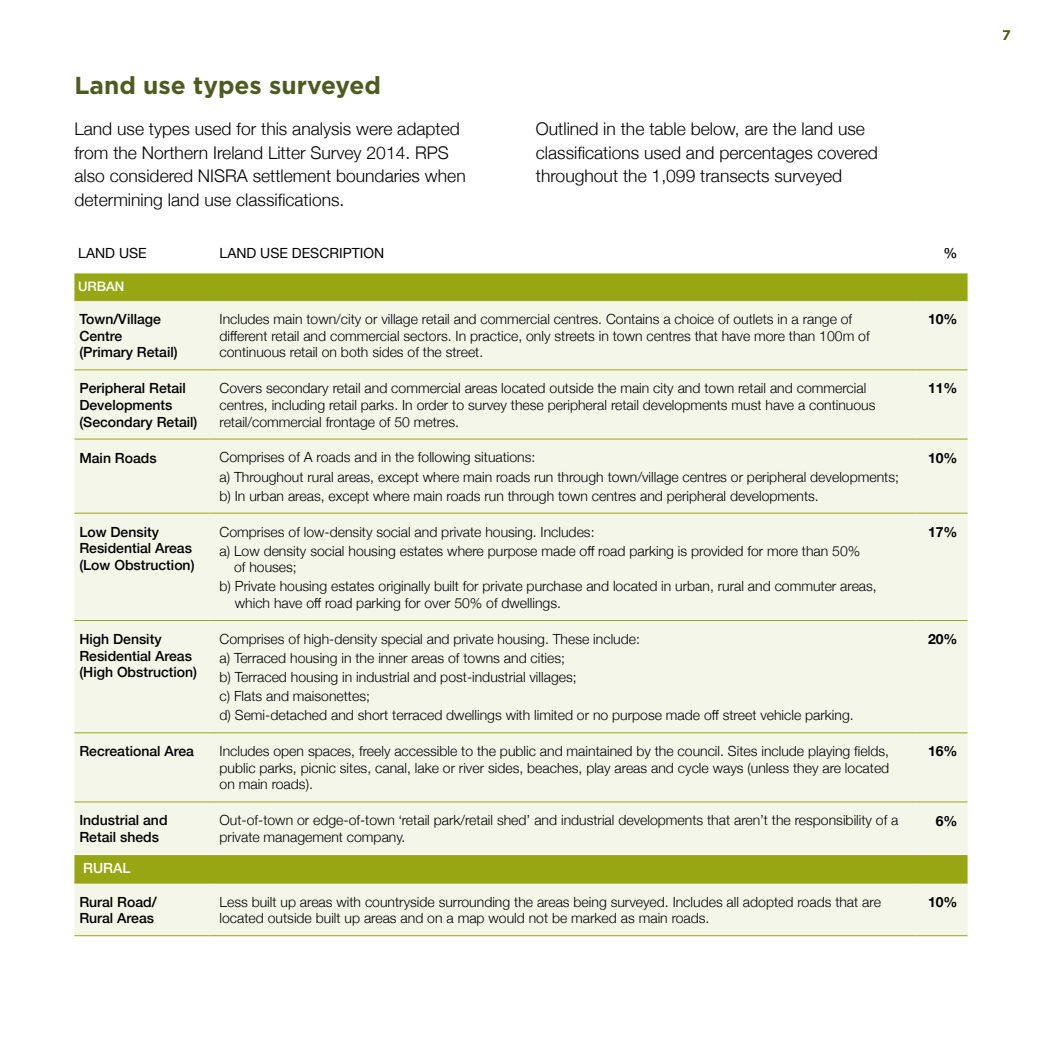
<style>
.page{position:relative;width:1042px;height:1042px;background:#fff}
.page>*{position:absolute;margin:0;border:0;box-sizing:border-box;transform-origin:0 0}
.t1{font:700 24.5px "Gotham";color:#4e5b20}
.t2{font:300 17.5px/23.6px "Helvetica Neue";color:#000}
.t3{font:300 14px/16.6px "Helvetica Neue";color:#000}
.t4{font:500 14px/16.6px "Helvetica Neue";color:#000}
.t5{font:14px "Helvetica Neue";color:#000}
.t6{font:700 14px "Helvetica Neue";color:#000}
.t7{font:500 14px "Helvetica Neue";color:#fff}
.t8{font:700 14px "Gotham";color:#4e5b20}
.t9{font:500 13.12px "Helvetica Neue";color:#fff}
</style>
<div class="page">
<div style="left:74px;top:273px;width:893px;height:609px;background:#97a714"></div>
<div style="left:74px;top:301px;width:893px;height:553px;background:#f5f6ea"></div>
<div style="left:74px;top:883px;width:893px;height:52px;background:#f5f6ea"></div>
<hr style="left:74px;top:300px;width:136px;height:1px;background:#97a714">
<hr style="left:210px;top:300px;width:705px;height:1px;background:#97a714">
<hr style="left:915px;top:300px;width:52px;height:1px;background:#97a714">
<hr style="left:74px;top:369px;width:136px;height:1px;background:#97a714">
<hr style="left:210px;top:369px;width:705px;height:1px;background:#97a714">
<hr style="left:915px;top:369px;width:52px;height:1px;background:#97a714">
<hr style="left:74px;top:439px;width:136px;height:1px;background:#97a714">
<hr style="left:210px;top:439px;width:705px;height:1px;background:#97a714">
<hr style="left:915px;top:439px;width:52px;height:1px;background:#97a714">
<hr style="left:74px;top:513px;width:136px;height:1px;background:#97a714">
<hr style="left:210px;top:513px;width:705px;height:1px;background:#97a714">
<hr style="left:915px;top:513px;width:52px;height:1px;background:#97a714">
<hr style="left:74px;top:620px;width:136px;height:1px;background:#97a714">
<hr style="left:210px;top:620px;width:705px;height:1px;background:#97a714">
<hr style="left:915px;top:620px;width:52px;height:1px;background:#97a714">
<hr style="left:74px;top:732px;width:136px;height:1px;background:#97a714">
<hr style="left:210px;top:732px;width:705px;height:1px;background:#97a714">
<hr style="left:915px;top:732px;width:52px;height:1px;background:#97a714">
<hr style="left:74px;top:801px;width:136px;height:1px;background:#97a714">
<hr style="left:210px;top:801px;width:705px;height:1px;background:#97a714">
<hr style="left:915px;top:801px;width:52px;height:1px;background:#97a714">
<hr style="left:74px;top:882px;width:136px;height:1px;background:#97a714">
<hr style="left:210px;top:882px;width:705px;height:1px;background:#97a714">
<hr style="left:915px;top:882px;width:52px;height:1px;background:#97a714">
<hr style="left:74px;top:935px;width:136px;height:1px;background:#97a714">
<hr style="left:210px;top:935px;width:705px;height:1px;background:#97a714">
<hr style="left:915px;top:935px;width:52px;height:1px;background:#97a714">
<hr style="left:74px;top:854px;width:136px;height:1px;background:#fff">
<hr style="left:210px;top:854px;width:705px;height:1px;background:#fff">
<hr style="left:915px;top:854px;width:52px;height:1px;background:#fff">
<h1 class="t1" style="left:74px;top:69px;width:308px">Land use types surveyed</h1>
<p class="t2" style="left:74px;top:116px;width:393px">Land use types used for this analysis were adapted from the Northern Ireland Litter Survey 2014. RPS also considered NISRA settlement boundaries when determining land use classifications.</p>
<p class="t2" style="left:536px;top:116px;width:343px">Outlined in the table below, are the land use classifications used and percentages covered throughout the 1,099 transects surveyed</p>
<p class="t5" style="left:78px;top:243px;width:70px">LAND USE</p>
<p class="t5" style="left:220px;top:243px;width:166px">LAND USE DESCRIPTION</p>
<p class="t4" style="left:943px;top:244px;width:15px">%</p>
<p class="t9" style="left:78px;top:275px;width:48px">URBAN</p>
<p class="t4" style="left:79px;top:310px;width:100px">Town/Village<br>Centre (Primary Retail)</p>
<p class="t3" style="left:220px;top:310px;width:651px">Includes main town/city or village retail and commercial centres. Contains a choice of outlets in a range of different retail and commercial sectors. In practice, only streets in town centres that have more than 100m of continuous retail on both sides of the street.</p>
<p class="t6" style="left:928px;top:308px;width:31px">10%</p>
<p class="t4" style="left:79px;top:379px;width:120px">Peripheral Retail<br>Developments (Secondary Retail)</p>
<p class="t3" style="left:220px;top:379px;width:657px">Covers secondary retail and commercial areas located outside the main city and town retail and commercial centres, including retail parks. In order to survey these peripheral retail developments must have a continuous retail/commercial frontage of 50 metres.</p>
<p class="t6" style="left:928px;top:377px;width:31px">11%</p>
<p class="t4" style="left:79px;top:448px;width:79px">Main Roads</p>
<p class="t3" style="left:220px;top:447px;width:681px;line-height:19.1px">Comprises of A roads and in the following situations:<br>a) Throughout rural areas, except where main roads run through town/village centres or peripheral developments; b) In urban areas, except where main roads run through town centres and peripheral developments.</p>
<p class="t6" style="left:928px;top:447px;width:31px">10%</p>
<p class="t4" style="left:79px;top:522px;width:117px">Low Density<br>Residential Areas (Low Obstruction)</p>
<p class="t3" style="left:220px;top:521px;width:642px;line-height:19.1px">Comprises of low-density social and private housing. Includes:<br>a) Low density social housing estates where purpose made off road parking is provided for more than 50%</p>
<p class="t6" style="left:928px;top:521px;width:31px">17%</p>
<p class="t3" style="left:220px;top:557px;width:659px;line-height:19.1px;text-indent:15px">of houses;<br>b) Private housing estates originally built for private purchase and located in urban, rural and commuter areas,</p>
<p class="t3" style="left:235px;top:594px;width:328px">which have off road parking for over 50% of dwellings.</p>
<p class="t4" style="left:79px;top:629px;width:119px">High Density<br>Residential Areas (High Obstruction)</p>
<p class="t3" style="left:220px;top:628px;width:636px;line-height:19.1px">Comprises of high-density special and private housing. These include:<br>a) Terraced housing in the inner areas of towns and cities;<br>b) Terraced housing in industrial and post-industrial villages;<br>c) Flats and maisonettes;<br>d) Semi-detached and short terraced dwellings with limited or no purpose made off street vehicle parking.</p>
<p class="t6" style="left:928px;top:628px;width:31px">20%</p>
<p class="t4" style="left:79px;top:742px;width:116px">Recreational Area</p>
<p class="t3" style="left:220px;top:742px;width:671px;text-align:justify">Includes open spaces, freely accessible to the public and maintained by the council. Sites include playing fields, public parks, picnic sites, canal, lake or river sides, beaches, play areas and cycle ways (unless they are located on main roads).</p>
<p class="t6" style="left:928px;top:740px;width:31px">16%</p>
<p class="t4" style="left:79px;top:811px;width:90px">Industrial and<br>Retail sheds</p>
<p class="t3" style="left:220px;top:811px;width:680px">Out-of-town or edge-of-town retail park/retail shed’ and industrial developments that aren’t the responsibility of a private management company.</p>
<p class="t6" style="left:936px;top:809px;width:23px">6%</p>
<p class="t7" style="left:83px;top:857px;width:49px">RURAL</p>
<p class="t4" style="left:79px;top:892px;width:79px">Rural Road/<br>Rural Areas</p>
<p class="t3" style="left:220px;top:892px;width:663px">Less built up areas with countryside surrounding the areas being surveyed. Includes all adopted roads that are located outside built up areas and on a map would not be marked as main roads.</p>
<p class="t6" style="left:928px;top:890px;width:31px">10%</p>
<p class="t8" style="left:1002px;top:25px;width:10px">7</p>
</div>
